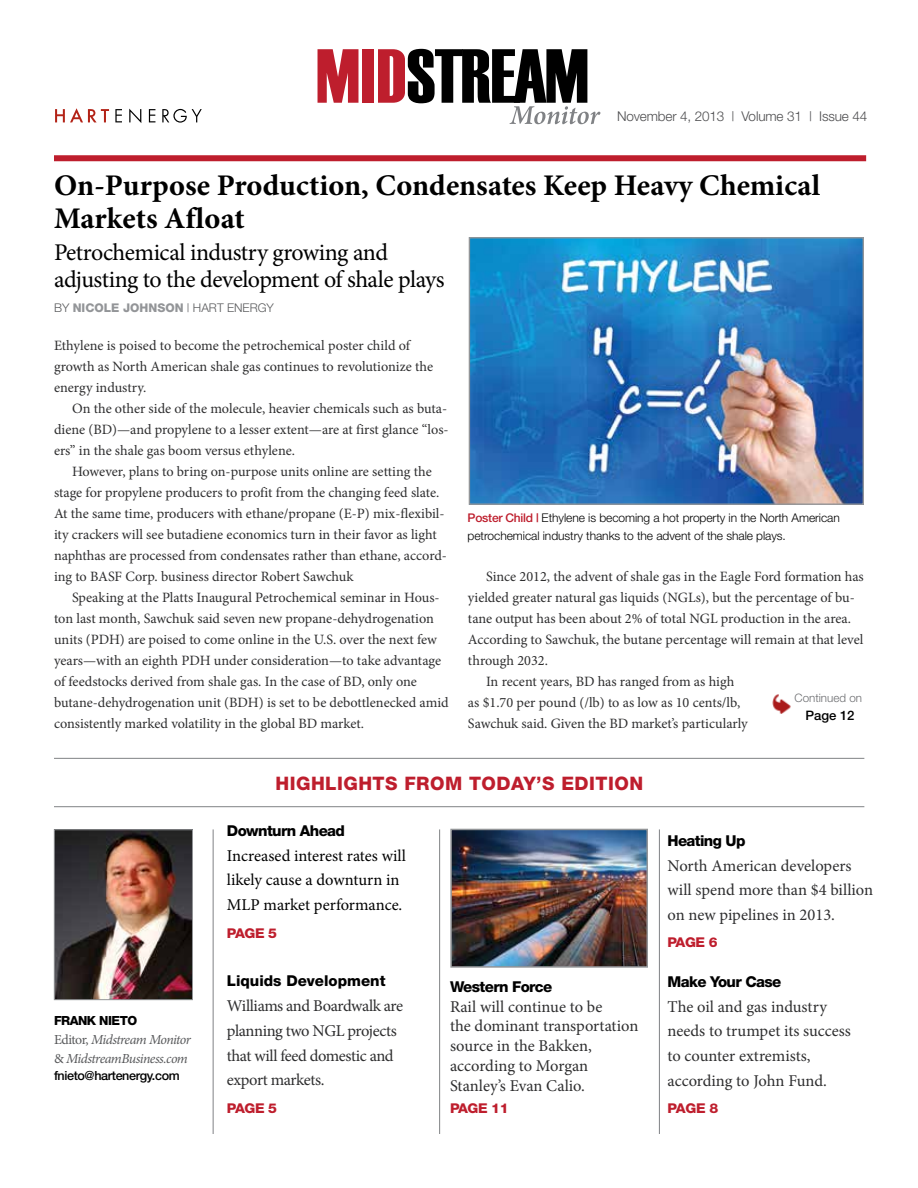
<style>
.page{position:relative;width:918px;height:1188px;background:#fff}
.page>*{position:absolute;margin:0;border:0;box-sizing:border-box;transform-origin:0 0}
.t1{font:700 30px/33px "Minion Pro";color:#000}
.t2{font:24px/26.4px "Minion Pro";letter-spacing:-.025em;color:#000}
.t3{font:800 18.6px "Helvetica Neue";letter-spacing:.025em;color:#be1e2d}
.t4{font:16.5px/24.6px "Minion Pro";letter-spacing:-.005em;color:#2e2e2f}
.t5{font:16.5px/24.8px "Minion Pro";letter-spacing:-.025em;color:#2e2e2f}
.t6{font:16.5px/24.8px "Minion Pro";color:#000}
.t7{font:800 15px "Helvetica Neue";letter-spacing:-.04em;color:#000}
.t8{font:14.25px/21px "Minion Pro";letter-spacing:-.005em;color:#2e2e2f}
.t9{font:italic 13.8px/18.9px "Minion Pro";letter-spacing:-.04em;color:#58595b}
.t10{font:300 13.5px "Helvetica Neue";letter-spacing:-.01em;color:#4d4d4f}
.t11{font:800 13.5px "Helvetica Neue";letter-spacing:-.03em;color:#be1e2d;scale:1.04 1}
.t12{font:500 13.05px "Helvetica Neue";color:#000}
.t13{font:500 12.6px "Helvetica Neue";letter-spacing:-.03em;color:#000}
.t14{font:800 12.6px "Helvetica Neue";color:#000}
.t15{font:300 12px/18px "Helvetica Neue";letter-spacing:-.005em;color:#000}
.t16{font:300 12px "Helvetica Neue";color:#58595b}
.t17{font:300 11.55px "Helvetica Neue";color:#6d6e71}
.s1{font-weight:800;color:#939598}
.s2{font-weight:500;color:#be1e2d}
.s3{font-style:normal}
</style>
<div class="page">
<svg style="left:318px;top:49px;width:40px;height:54px;background:#c8434f"></svg>
<div style="left:362px;top:49px;width:12px;height:54px;background:#be1e2d"></div>
<svg style="left:378px;top:49px;width:222px;height:75px"></svg>
<svg style="left:115px;top:109px;width:7px;height:13px"></svg>
<svg style="left:129px;top:109px;width:12px;height:14px"></svg>
<svg style="left:149px;top:109px;width:6px;height:13px"></svg>
<svg style="left:162px;top:109px;width:40px;height:14px"></svg>
<svg style="left:55px;top:108px;width:54px;height:14px"></svg>
<hr style="left:54px;top:758px;width:810px;height:1px;background:#808285">
<hr style="left:54px;top:806px;width:810px;height:1px;background:#808285">
<hr style="left:659px;top:829px;width:1px;height:305px;background:#808285">
<hr style="left:439px;top:829px;width:1px;height:305px;background:#808285">
<div style="left:54px;top:155px;width:812px;height:6px;background:#be1e2d"></div>
<img style="left:56px;top:831px;width:135px;height:167px">
<div style="left:54px;top:829px;width:139px;height:171px;border:1px solid #939598"></div>
<hr style="left:213px;top:829px;width:1px;height:305px;background:#808285">
<img style="left:453px;top:832px;width:192px;height:133px">
<div style="left:450px;top:829px;width:198px;height:139px;border:2px solid #939598"></div>
<img style="left:772px;top:694px;width:19px;height:20px">
<img style="left:471px;top:239px;width:391px;height:264px">
<div style="left:469px;top:237px;width:395px;height:268px;border:1px solid #939598"></div>
<p class="t10" style="left:617px;top:107px;width:252px">November 4, 2013 | Volume 31 | Issue 44</p>
<h1 class="t1" style="left:54px;top:169px;width:768px">On-Purpose Production, Condensates Keep Heavy Chemical<br>Markets Afloat</h1>
<h2 class="t2" style="left:54px;top:240px;width:392px">Petrochemical industry growing and adjusting to the development of shale plays</h2>
<p class="t16" style="left:54px;top:300px;width:221px">by <span class="s1">Nicole Johnson</span> | Hart Energy</p>
<p class="t8" style="left:54px;top:335px;width:381px">Ethylene is poised to become the petrochemical poster child of growth as North American shale gas continues to revolutionize the energy industry.</p>
<p class="t8" style="left:54px;top:398px;width:396px;text-align:justify;text-indent:18px">On the other side of the molecule, heavier chemicals such as buta&shy;diene (BD)—and propylene to a lesser extent—are at first glance “los&shy;ers” in the shale gas boom versus ethylene.</p>
<p class="t8" style="left:54px;top:461px;width:395px;text-indent:18px">However, plans to bring on-purpose units online are setting the stage for propylene producers to profit from the changing feed slate.<br>At the same time, producers with ethane/propane (E-P) mix-flexibil&shy;ity crackers will see butadiene economics turn in their favor as light naphthas are processed from condensates rather than ethane, accord&shy;ing to BASF Corp. business director Robert Sawchuk</p>
<p class="t8" style="left:54px;top:587px;width:396px;text-indent:18px">Speaking at the Platts Inaugural Petrochemical seminar in Hous&shy;ton last month, Sawchuk said seven new propane-dehydrogenation units (PDH) are poised to come online in the U.S. over the next few years—with an eighth PDH under consideration—to take advantage of feedstocks derived from shale gas. In the case of BD, only one butane-dehydrogenation unit (BDH) is set to be debottlenecked amid consistently marked volatility in the global BD market.</p>
<p class="t15" style="left:468px;top:508px;width:374px"><span class="s2">Poster Child |</span> Ethylene is becoming a hot property in the North American petrochemical industry thanks to the advent of the shale plays.</p>
<p class="t8" style="left:486px;top:566px;width:379px">Since 2012, the advent of shale gas in the Eagle Ford formation has</p>
<p class="t8" style="left:468px;top:587px;width:388px">yielded greater natural gas liquids (NGLs), but the percentage of bu-</p>
<p class="t8" style="left:468px;top:608px;width:385px">tane output has been about 2% of total NGL production in the area.</p>
<p class="t8" style="left:468px;top:629px;width:397px">According to Sawchuk, the butane percentage will remain at that level</p>
<p class="t8" style="left:468px;top:650px;width:82px">through 2032.</p>
<p class="t8" style="left:486px;top:671px;width:250px">In recent years, BD has ranged from as high</p>
<p class="t8" style="left:468px;top:692px;width:274px">as $1.70 per pound (/lb) to as low as 10 cents/lb,</p>
<p class="t8" style="left:468px;top:713px;width:281px">Sawchuk said. Given the BD market’s particularly</p>
<p class="t17" style="left:794px;top:691px;width:69px">Continued on</p>
<p class="t12" style="left:805px;top:708px;width:51px">Page 12</p>
<p class="t14" style="left:54px;top:1013px;width:63px">FRANK NIETO</p>
<p class="t9" style="left:54px;top:1030px;width:139px"><span class="s3">Editor,</span> Midstream Monitor <span class="s3">&amp;</span> MidstreamBusiness.com</p>
<p class="t13" style="left:54px;top:1068px;width:127px">fnieto@hartenergy.com</p>
<h3 class="t3" style="left:275px;top:773px;width:367px">Highlights From Today’s Edition</h3>
<p class="t7" style="left:227px;top:821px;width:120px">Downturn Ahead</p>
<p class="t6" style="left:227px;top:843px;width:181px">Increased interest rates will likely cause a downturn in<br>MLP market performance.</p>
<p class="t11" style="left:227px;top:925px;width:50px">Page 5</p>
<p class="t7" style="left:227px;top:972px;width:160px">Liquids Development</p>
<p class="t5" style="left:227px;top:993px;width:178px">Williams and Boardwalk are planning two NGL projects that will feed domestic and export markets.</p>
<p class="t11" style="left:227px;top:1100px;width:50px">Page 5</p>
<p class="t7" style="left:450px;top:978px;width:104px">Western Force</p>
<p class="t4" style="left:450px;top:997px;width:190px;line-height:19.6px">Rail will continue to be<br>the dominant transportation source in the Bakken, according to Morgan<br>Stanley’s Evan Calio.</p>
<p class="t11" style="left:450px;top:1100px;width:58px">Page 11</p>
<p class="t7" style="left:668px;top:832px;width:79px">Heating Up</p>
<p class="t4" style="left:668px;top:853px;width:207px">North American developers will spend more than $4 billion on new pipelines in 2013.</p>
<p class="t11" style="left:668px;top:935px;width:50px">Page 6</p>
<p class="t7" style="left:668px;top:973px;width:115px">Make Your Case</p>
<p class="t4" style="left:668px;top:994px;width:185px">The oil and gas industry needs to trumpet its success to counter extremists, according to John Fund.</p>
<p class="t11" style="left:668px;top:1100px;width:50px">Page 8</p>
</div>
